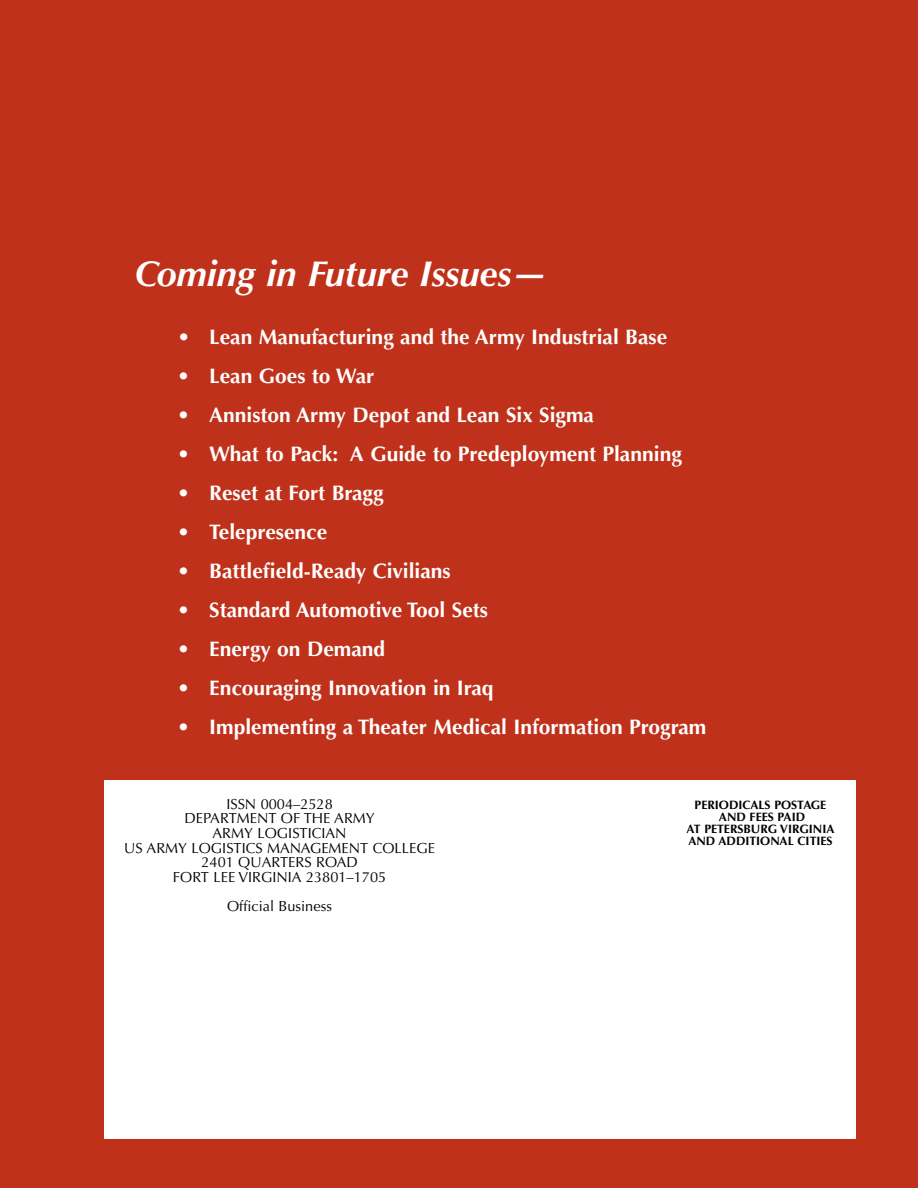
<style>
.page{position:relative;width:918px;height:1188px;background:#bf311a}
.page>*{position:absolute;margin:0;border:0;box-sizing:border-box;transform-origin:0 0}
.t1{font:italic 700 36px "Optima";color:#fff}
.t2{font:700 21px "Optima";color:#fff}
.t3{font:14.55px/14.5px "Optima";color:#000;text-align:center}
.t4{font:700 12.15px/12.1px "Optima";color:#000;text-align:center}
</style>
<div class="page">
<div style="left:104px;top:780px;width:751px;height:359px;background:#fff"></div>
<h1 class="t1" style="left:135px;top:252px;width:414px">Coming in Future Issues—</h1>
<p class="t2" style="left:177px;top:325px;width:491px">• Lean Manufacturing and the Army Industrial Base</p>
<p class="t2" style="left:177px;top:364px;width:199px">• Lean Goes to War</p>
<p class="t2" style="left:177px;top:403px;width:418px">• Anniston Army Depot and Lean Six Sigma</p>
<p class="t2" style="left:177px;top:442px;width:506px">• What to Pack: A Guide to Predeployment Planning</p>
<p class="t2" style="left:177px;top:481px;width:208px">• Reset at Fort Bragg</p>
<p class="t2" style="left:177px;top:520px;width:151px">• Telepresence</p>
<p class="t2" style="left:177px;top:559px;width:275px">• Battlefield-Ready Civilians</p>
<p class="t2" style="left:177px;top:598px;width:312px">• Standard Automotive Tool Sets</p>
<p class="t2" style="left:177px;top:637px;width:209px">• Energy on Demand</p>
<p class="t2" style="left:177px;top:676px;width:318px">• Encouraging Innovation in Iraq</p>
<p class="t2" style="left:177px;top:715px;width:531px">• Implementing a Theater Medical Information Program</p>
<p class="t3" style="left:124px;top:797px;width:313px">ISSN 0004–2528<br>DEPARTMENT OF THE ARMY<br>ARMY LOGISTICIAN<br>US ARMY LOGISTICS MANAGEMENT COLLEGE<br>2401 QUARTERS ROAD<br>FORT LEE VIRGINIA 23801–1705</p>
<p class="t3" style="left:227px;top:899px;width:106px">Official Business</p>
<p class="t4" style="left:686px;top:799px;width:150px">PERIODICALS POSTAGE<br>AND FEES PAID<br>AT PETERSBURG VIRGINIA<br>AND ADDITIONAL CITIES</p>
</div>
